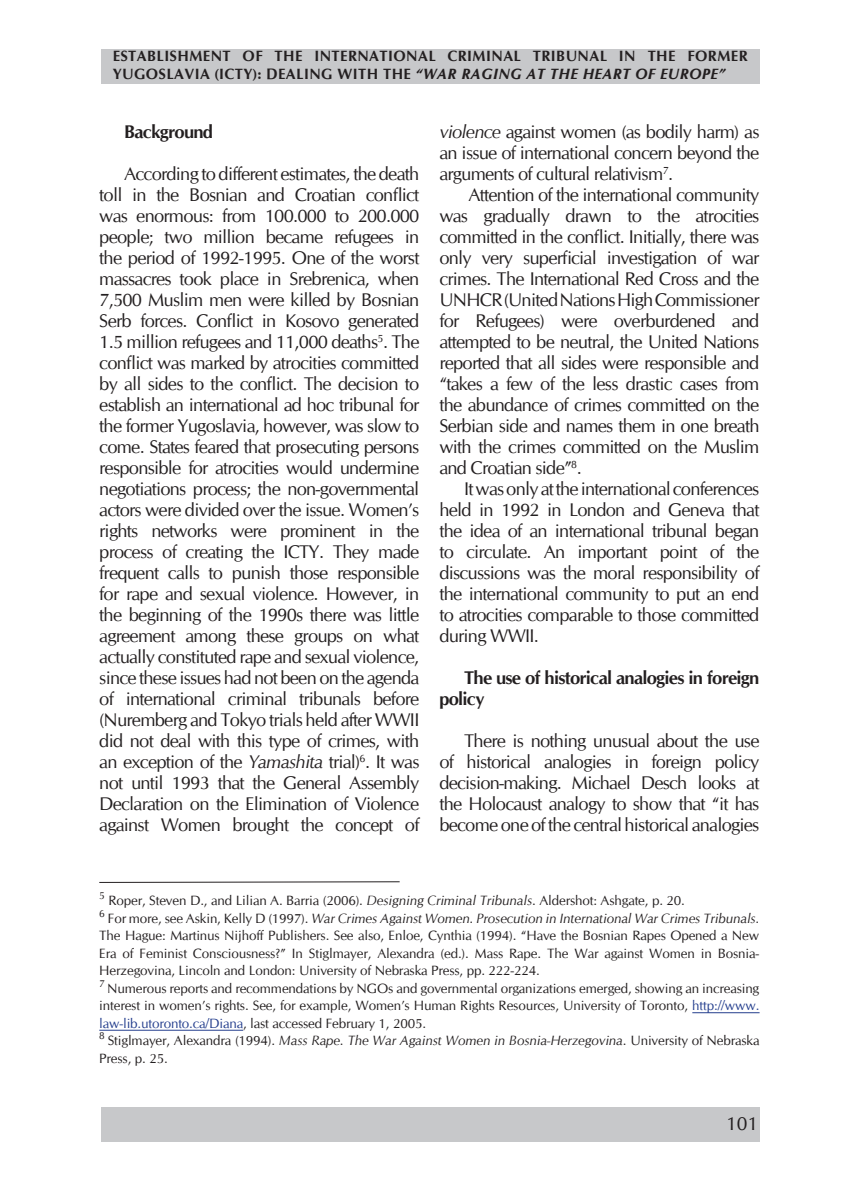
<style>
.page{position:relative;width:844px;height:1191px;background:#fff}
.page>*{position:absolute;margin:0;border:0;box-sizing:border-box;transform-origin:0 0}
.t1{font:19.25px "CG Omega";color:#231f20}
.t2{font:18.38px/21px "CG Omega";letter-spacing:-.04em;color:#231f20;text-align:justify}
.t3{font:700 18.38px/21px "CG Omega";letter-spacing:-.04em;color:#231f20}
.t4{font:700 14.88px/17.8px "CG Omega";letter-spacing:.025em;color:#231f20}
.t5{font:13.47px/17.5px "CG Omega";letter-spacing:-.01em;color:#231f20;text-align:justify}
.s1{font-style:italic}
.s2{color:#253f8e}
</style>
<div class="page">
<div style="left:101px;top:1107px;width:658px;height:34px;background:#c7c8ca"></div>
<div style="left:101px;top:50px;width:658px;height:34px;background:#c7c8ca"></div>
<hr style="left:692px;top:1012px;width:67px;height:1px;background:#253f8e">
<hr style="left:99px;top:1030px;width:144px;height:1px;background:#253f8e">
<svg style="left:99px;top:881px;width:301px;height:2px"></svg>
<p class="t4" style="left:113px;top:47px;width:636px">ESTABLISHMENT OF THE INTERNATIONAL CRIMINAL TRIBUNAL IN THE FORMER<br>YUGOSLAVIA (ICTY): DEALING WITH THE <span class="s1">“WAR RAGING AT THE HEART OF EUROPE”</span></p>
<p class="t3" style="left:124px;top:121px;width:90px">Background</p>
<p class="t2" style="left:99px;top:163px;width:321px;text-indent:25px">According to different estimates, the death toll in the Bosnian and Croatian conflict was enormous: from 100.000 to 200.000 people; two million became refugees in the period of 1992-1995. One of the worst massacres took place in Srebrenica, when 7,500 Muslim men were killed by Bosnian Serb forces. Conflict in Kosovo generated 1.5 million refugees and 11,000 deaths<sup>5</sup>. The conflict was marked by atrocities committed by all sides to the conflict. The decision to establish an international ad hoc tribunal for the former Yugoslavia, however, was slow to come. States feared that prosecuting persons responsible for atrocities would undermine negotiations process; the non-governmental actors were divided over the issue. Women’s rights networks were prominent in the process of creating the ICTY. They made frequent calls to punish those responsible for rape and sexual violence. However, in the beginning of the 1990s there was little agreement among these groups on what actually constituted rape and sexual violence, since these issues had not been on the agenda of international criminal tribunals before (Nuremberg and Tokyo trials held after WWII did not deal with this type of crimes, with an exception of the <span class="s1">Yamashita</span> trial)<sup>6</sup>. It was not until 1993 that the General Assembly Declaration on the Elimination of Violence against Women brought the concept of</p>
<p class="t2" style="left:439px;top:121px;width:321px"><span class="s1">violence</span> against women (as bodily harm) as an issue of international concern beyond the arguments of cultural relativism<sup>7</sup>.</p>
<p class="t2" style="left:439px;top:184px;width:321px;text-indent:29px">Attention of the international community was gradually drawn to the atrocities committed in the conflict. Initially, there was only very superficial investigation of war crimes. The International Red Cross and the UNHCR (United Nations High Commissioner for Refugees) were overburdened and attempted to be neutral, the United Nations reported that all sides were responsible and “takes a few of the less drastic cases from the abundance of crimes committed on the Serbian side and names them in one breath with the crimes committed on the Muslim and Croatian side”<sup>8</sup>.</p>
<p class="t2" style="left:439px;top:478px;width:321px;text-indent:25px">It was only at the international conferences held in 1992 in London and Geneva that the idea of an international tribunal began to circulate. An important point of the discussions was the moral responsibility of the international community to put an end to atrocities comparable to those committed during WWII.</p>
<p class="t3" style="left:439px;top:667px;width:321px;text-indent:25px">The use of historical analogies in foreign policy</p>
<p class="t2" style="left:439px;top:730px;width:321px;text-indent:25px">There is nothing unusual about the use of historical analogies in foreign policy decision-making. Michael Desch looks at the Holocaust analogy to show that “it has become one of the central historical analogies</p>
<p class="t5" style="left:99px;top:891px;width:587px"><sup>5</sup> Roper, Steven D., and Lilian A. Barria (2006). <span class="s1">Designing Criminal Tribunals</span>. Aldershot: Ashgate, p. 20.</p>
<p class="t5" style="left:99px;top:909px;width:661px"><sup>6</sup> For more, see Askin, Kelly D (1997). <span class="s1">War Crimes Against Women. Prosecution in International War Crimes Tribunals.<br></span>The Hague: Martinus Nijhoff Publishers. See also, Enloe, Cynthia (1994). “Have the Bosnian Rapes Opened a New Era of Feminist Consciousness?” In Stiglmayer, Alexandra (ed.). Mass Rape. The War against Women in Bosnia-Herzegovina, Lincoln and London: University of Nebraska Press, pp. 222-224.</p>
<p class="t5" style="left:99px;top:979px;width:661px"><sup>7</sup> Numerous reports and recommendations by NGOs and governmental organizations emerged, showing an increasing interest in women’s rights. See, for example, Women’s Human Rights Resources, University of Toronto, <span class="s2">http://www. law-lib.utoronto.ca/Diana</span>, last accessed February 1, 2005.</p>
<p class="t5" style="left:99px;top:1031px;width:661px"><sup>8</sup> Stiglmayer, Alexandra (1994). <span class="s1">Mass Rape. The War Against Women in Bosnia-Herzegovina</span>. University of Nebraska<br>Press, p. 25.</p>
<p class="t1" style="left:726px;top:1111px;width:33px">101</p>
</div>
